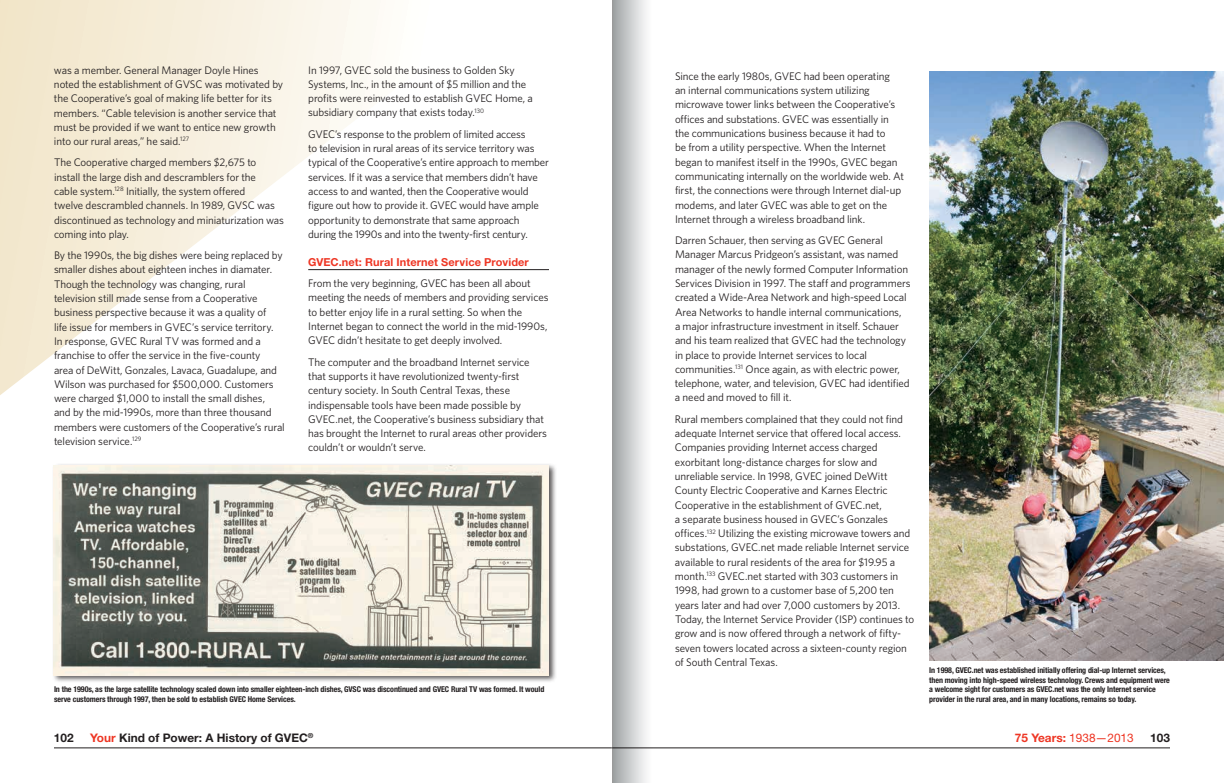
<style>
.page{position:relative;width:1224px;height:783px;background:#fff}
.page>*{position:absolute;margin:0;border:0;box-sizing:border-box;transform-origin:0 0}
.t1{font:700 11.8px "Helvetica Neue LT Std";color:#231f20}
.t2{font:11.8px "Helvetica Neue LT Std";color:#ee3624}
.t3{font:11px/14.3px "Whitney";letter-spacing:-.01em;color:#231f20}
.t4{font:700 11px "Helvetica Neue LT Std";letter-spacing:.01em;color:#ee3624}
.t5{font:700 condensed 8px/9.6px "Helvetica Neue LT Std";letter-spacing:-.01em;color:#231f20}
.t6{font:700 6.9px "Helvetica Neue LT Std";color:#231f20}
.s1{color:#ee3624}
.s2{font-weight:700}
</style>
<div class="page">
<svg style="left:0;top:0;width:510px;height:395px"></svg>
<hr style="left:308px;top:269px;width:241px;height:1px;background:#231f20">
<div style="left:52px;top:463px;width:505px;height:220px;background:#231f20;opacity:.75"></div>
<img style="left:54px;top:465px;width:495px;height:210px">
<img style="left:929px;top:72px;width:295px;height:588px">
<hr style="left:54px;top:747px;width:558px;height:1px;background:#231f20">
<hr style="left:612px;top:747px;width:558px;height:1px;background:#231f20">
<div style="left:612px;top:0;width:41px;height:783px;background:linear-gradient(to right,#9da1a2,#fff)"></div>
<p class="t3" style="left:54px;top:62px;width:231px">was a member. General Manager Doyle Hines noted the establishment of GVSC was motivated by the Cooperative’s goal of making life better for its members. “Cable television is another service that must be provided if we want to entice new growth into our rural areas,” he said.<sup>127</sup></p>
<p class="t3" style="left:54px;top:155px;width:231px">The Cooperative charged members $2,675 to install the large dish and descramblers for the<br>cable system.<sup>128</sup> Initially, the system offered<br>twelve descrambled channels. In 1989, GVSC was discontinued as technology and miniaturization was coming into play.</p>
<p class="t3" style="left:54px;top:248px;width:232px">By the 1990s, the big dishes were being replaced by smaller dishes about eighteen inches in diamater.<br>Though the technology was changing, rural television still made sense from a Cooperative business perspective because it was a quality of<br>life issue for members in GVEC’s service territory.<br>In response, GVEC Rural TV was formed and a franchise to offer the service in the five-county<br>area of DeWitt, Gonzales, Lavaca, Guadalupe, and Wilson was purchased for $500,000. Customers were charged $1,000 to install the small dishes,<br>and by the mid-1990s, more than three thousand members were customers of the Cooperative’s rural television service.<sup>129</sup></p>
<p class="t3" style="left:308px;top:62px;width:226px">In 1997, GVEC sold the business to Golden Sky Systems, Inc., in the amount of $5 million and the profits were reinvested to establish GVEC Home, a subsidiary company that exists today.<sup>130</sup></p>
<p class="t3" style="left:308px;top:127px;width:242px">GVEC’s response to the problem of limited access<br>to television in rural areas of its service territory was typical of the Cooperative’s entire approach to member services. If it was a service that members didn’t have access to and wanted, then the Cooperative would figure out how to provide it. GVEC would have ample opportunity to demonstrate that same approach during the 1990s and into the twenty-first century.</p>
<p class="t4" style="left:308px;top:255px;width:222px">GVEC.net: Rural Internet Service Provider</p>
<p class="t3" style="left:308px;top:276px;width:242px">From the very beginning, GVEC has been all about meeting the needs of members and providing services to better enjoy life in a rural setting. So when the Internet began to connect the world in the mid-1990s, GVEC didn’t hesitate to get deeply involved.</p>
<p class="t3" style="left:308px;top:354px;width:240px">The computer and the broadband Internet service that supports it have revolutionized twenty-first century society. In South Central Texas, these indispensable tools have been made possible by GVEC.net, the Cooperative’s business subsidiary that has brought the Internet to rural areas other providers couldn’t or wouldn’t serve.</p>
<p class="t5" style="left:54px;top:685px;width:492px">In the 1990s, as the large satellite technology scaled down into smaller eighteen-inch dishes, GVSC was discontinued and GVEC Rural TV was formed. It would serve customers through 1997, then be sold to establish GVEC Home Services.</p>
<p class="t3" style="left:675px;top:69px;width:230px">Since the early 1980s, GVEC had been operating<br>an internal communications system utilizing microwave tower links between the Cooperative’s offices and substations. GVEC was essentially in the communications business because it had to<br>be from a utility perspective. When the Internet began to manifest itself in the 1990s, GVEC began communicating internally on the worldwide web. At first, the connections were through Internet dial-up modems, and later GVEC was able to get on the Internet through a wireless broadband link.</p>
<p class="t3" style="left:675px;top:233px;width:237px">Darren Schauer, then serving as GVEC General Manager Marcus Pridgeon’s assistant, was named manager of the newly formed Computer Information Services Division in 1997. The staff and programmers created a Wide-Area Network and high-speed Local Area Networks to handle internal communications,<br>a major infrastructure investment in itself. Schauer and his team realized that GVEC had the technology in place to provide Internet services to local communities.<sup>131</sup> Once again, as with electric power, telephone, water, and television, GVEC had identified a need and moved to fill it.</p>
<p class="t3" style="left:675px;top:412px;width:241px">Rural members complained that they could not find adequate Internet service that offered local access.<br>Companies providing Internet access charged exorbitant long-distance charges for slow and unreliable service. In 1998, GVEC joined DeWitt County Electric Cooperative and Karnes Electric Cooperative in the establishment of GVEC.net,<br>a separate business housed in GVEC’s Gonzales offices.<sup>132</sup> Utilizing the existing microwave towers and substations, GVEC.net made reliable Internet service available to rural residents of the area for $19.95 a month.<sup>133</sup> GVEC.net started with 303 customers in 1998, had grown to a customer base of 5,200 ten years later and had over 7,000 customers by 2013.<br>Today, the Internet Service Provider (ISP) continues to grow and is now offered through a network of fifty&shy;seven towers located across a sixteen-county region of South Central Texas.</p>
<p class="t5" style="left:929px;top:665px;width:242px">In 1998, GVEC.net was established initially offering dial-up Internet services, then moving into high-speed wireless technology. Crews and equipment were a welcome sight for customers as GVEC.net was the only Internet service provider in the rural area, and in many locations, remains so today.</p>
<p class="t6" style="left:308px;top:731px;width:7px">®</p>
<p class="t1" style="left:54px;top:731px;width:21px">102</p>
<p class="t1" style="left:90px;top:731px;width:219px"><span class="s1">Your</span> Kind of Power: A History of GVEC</p>
<p class="t2" style="left:1015px;top:731px;width:120px"><span class="s2">75 Years:</span> 1938—2013</p>
<p class="t1" style="left:1150px;top:731px;width:21px">103</p>
</div>
